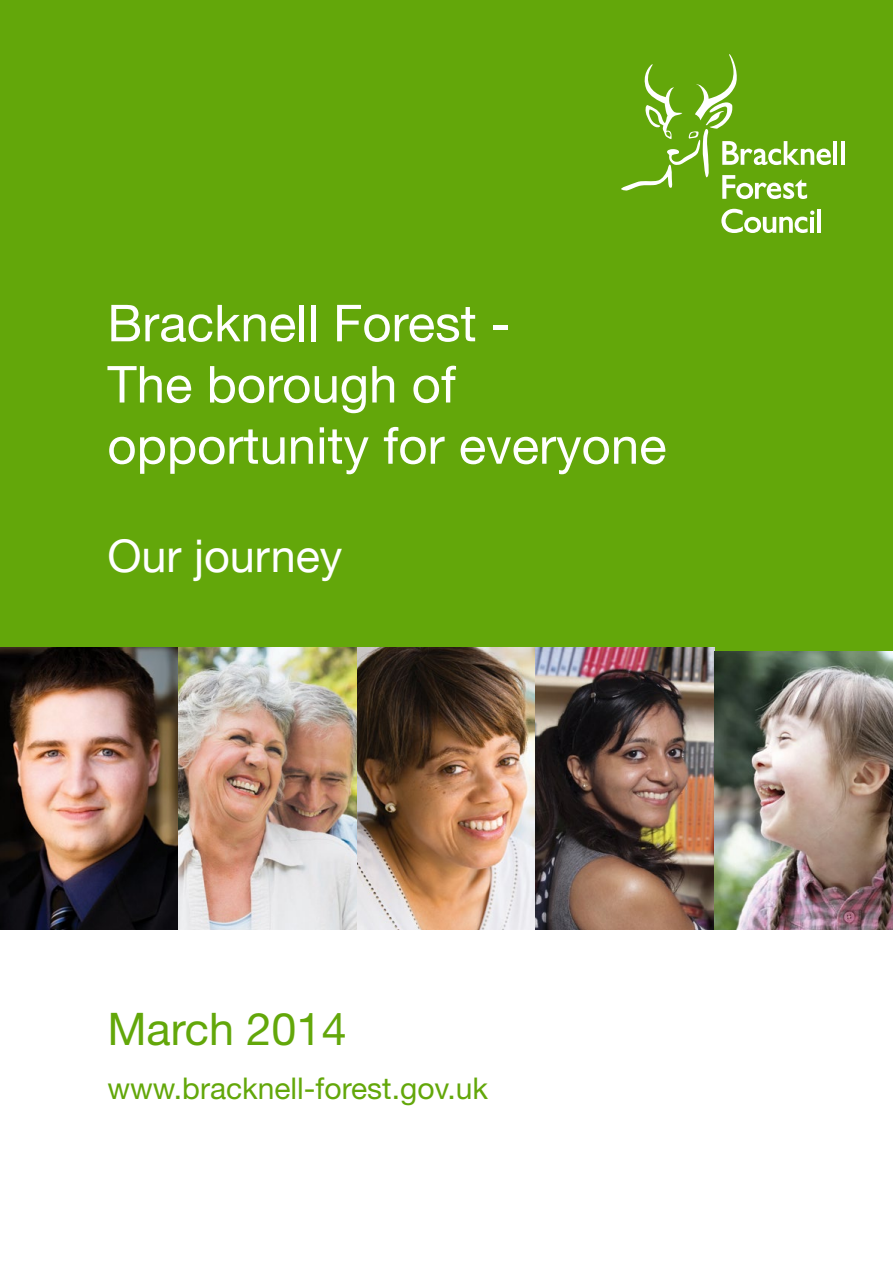
<style>
.page{position:relative;width:893px;height:1263px;background:#fff}
.page>*{position:absolute;margin:0;border:0;box-sizing:border-box;transform-origin:0 0}
.t1{font:51px "Helvetica Neue";color:#fff}
.t2{font:45px "Helvetica Neue";color:#fff}
.t3{font:45px "Helvetica Neue";color:#63a70a}
.t4{font:30px "Helvetica Neue";color:#63a70a}
</style>
<div class="page">
<div style="left:0;top:0;width:893px;height:721px;background:#63a70a"></div>
<svg style="left:621px;top:54px;width:210px;height:145px"></svg>
<hr style="left:833px;top:141px;width:4px;height:24px;background:#fff">
<hr style="left:841px;top:141px;width:3px;height:24px;background:#fff">
<svg style="left:721px;top:209px;width:93px;height:24px"></svg>
<hr style="left:810px;top:217px;width:4px;height:16px;background:#fff">
<hr style="left:817px;top:209px;width:4px;height:24px;background:#fff">
<img style="left:0;top:648px;width:714px;height:281px">
<img style="left:714px;top:651px;width:179px;height:278px">
<p class="t1" style="left:107px;top:293px;width:405px">Bracknell Forest -</p>
<p class="t1" style="left:107px;top:354px;width:350px">The borough of</p>
<p class="t1" style="left:107px;top:415px;width:561px">opportunity for everyone</p>
<p class="t2" style="left:107px;top:523px;width:237px">Our journey</p>
<p class="t3" style="left:107px;top:1002px;width:241px">March 2014</p>
<p class="t4" style="left:107px;top:1070px;width:382px">www.bracknell-forest.gov.uk</p>
</div>
